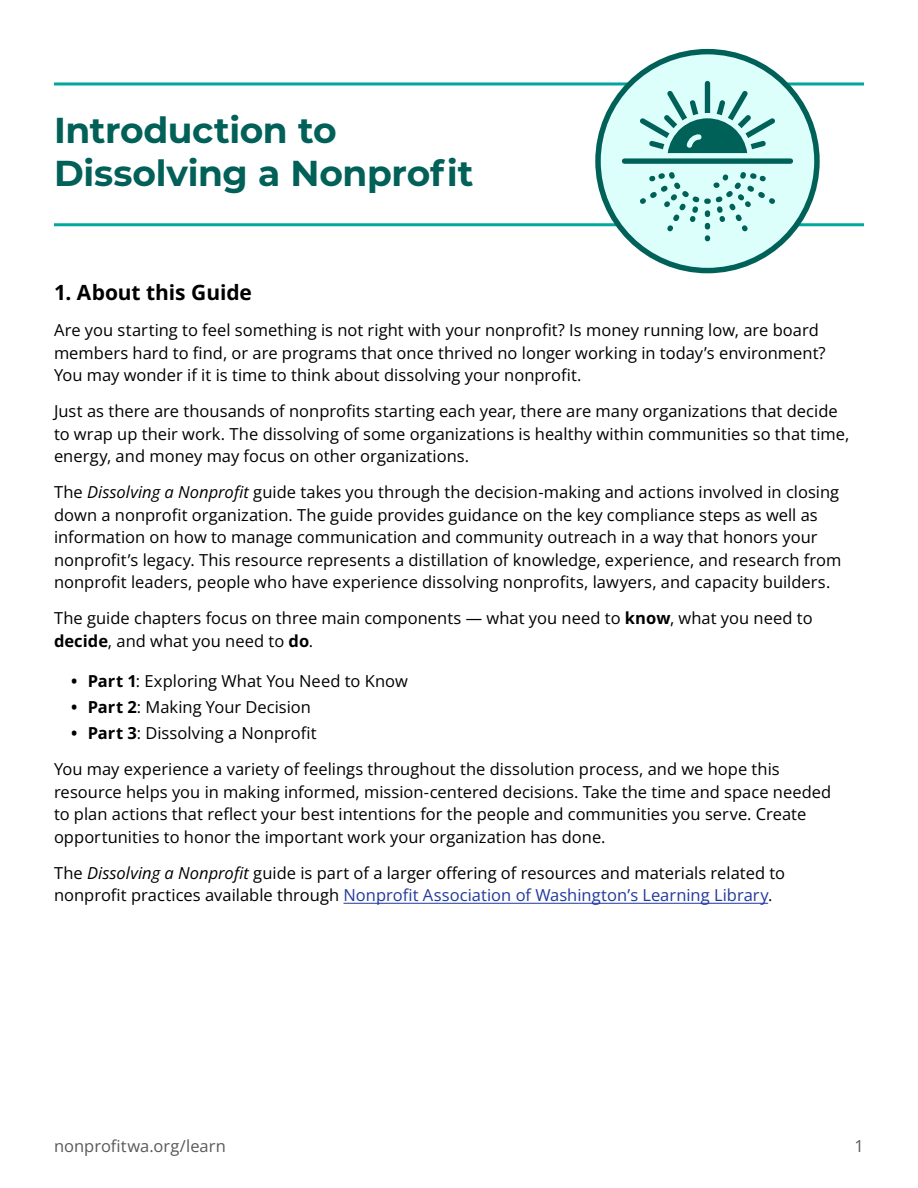
<style>
.page{position:relative;width:918px;height:1188px;background:#fff}
.page>*{position:absolute;margin:0;border:0;box-sizing:border-box;transform-origin:0 0}
.t1{font:700 36px/43.2px "Montserrat";letter-spacing:-.01em;color:#016058}
.t2{font:21px "Open Sans";letter-spacing:-.005em;color:#000}
.P_After_List{font:16.5px/22.5px "Open Sans";color:#000}
.t3{font:16.5px "Open Sans";color:#595959}
.s1{font-style:italic}
.s2{color:#20399d}
</style>
<div class="page">
<hr style="left:54px;top:82px;width:810px;height:3px;background:#01a79a">
<hr style="left:54px;top:223px;width:810px;height:3px;background:#01a79a">
<div style="left:598px;top:52px;width:219px;height:219px;background:#ddfffc;border-radius:50%"></div>
<div style="left:595px;top:49px;width:225px;height:224px;border:5px solid #006159;border-radius:50%"></div>
<svg style="left:622px;top:81px;width:171px;height:83px"></svg>
<svg style="left:640px;top:172px;width:135px;height:69px"></svg>
<hr style="left:344px;top:903px;width:424px;height:1px;background:#20399d">
<h1 class="t1" style="left:54px;top:107px;width:421px">Introduction to<br>Dissolving a Nonprofit</h1>
<h2 class="t2" style="left:54px;top:278px;width:199px">1. About this Guide</h2>
<p class="P_After_List" style="left:54px;top:319px;width:773px">Are you starting to feel something is not right with your nonprofit? Is money running low, are board members hard to find, or are programs that once thrived no longer working in today’s environment?<br>You may wonder if it is time to think about dissolving your nonprofit.</p>
<p class="P_After_List" style="left:54px;top:400px;width:797px">Just as there are thousands of nonprofits starting each year, there are many organizations that decide to wrap up their work. The dissolving of some organizations is healthy within communities so that time, energy, and money may focus on other organizations.</p>
<p class="P_After_List" style="left:54px;top:481px;width:789px">The <span class="s1">Dissolving a Nonprofit</span> guide takes you through the decision-making and actions involved in closing down a nonprofit organization. The guide provides guidance on the key compliance steps as well as information on how to manage communication and community outreach in a way that honors your nonprofit’s legacy. This resource represents a distillation of knowledge, experience, and research from nonprofit leaders, people who have experience dissolving nonprofits, lawyers, and capacity builders.</p>
<p class="P_After_List" style="left:54px;top:607px;width:760px">The guide chapters focus on three main components — what you need to know, what you need to decide, and what you need to do.</p>
<p class="P_After_List" style="left:71px;top:669px;width:338px">• Part 1: Exploring What You Need to Know</p>
<p class="P_After_List" style="left:71px;top:695px;width:241px">• Part 2: Making Your Decision</p>
<p class="P_After_List" style="left:71px;top:721px;width:247px">• Part 3: Dissolving a Nonprofit</p>
<p class="P_After_List" style="left:54px;top:757px;width:779px">You may experience a variety of feelings throughout the dissolution process, and we hope this resource helps you in making informed, mission-centered decisions. Take the time and space needed to plan actions that reflect your best intentions for the people and communities you serve. Create opportunities to honor the important work your organization has done.</p>
<p class="P_After_List" style="left:54px;top:861px;width:733px">The <span class="s1">Dissolving a Nonprofit</span> guide is part of a larger offering of resources and materials related to nonprofit practices available through <span class="s2">Nonprofit Association of Washington’s Learning Library</span>.</p>
<p class="t3" style="left:54px;top:1134px;width:173px">nonprofitwa.org/learn</p>
<p class="t3" style="left:855px;top:1134px;width:11px">1</p>
</div>
